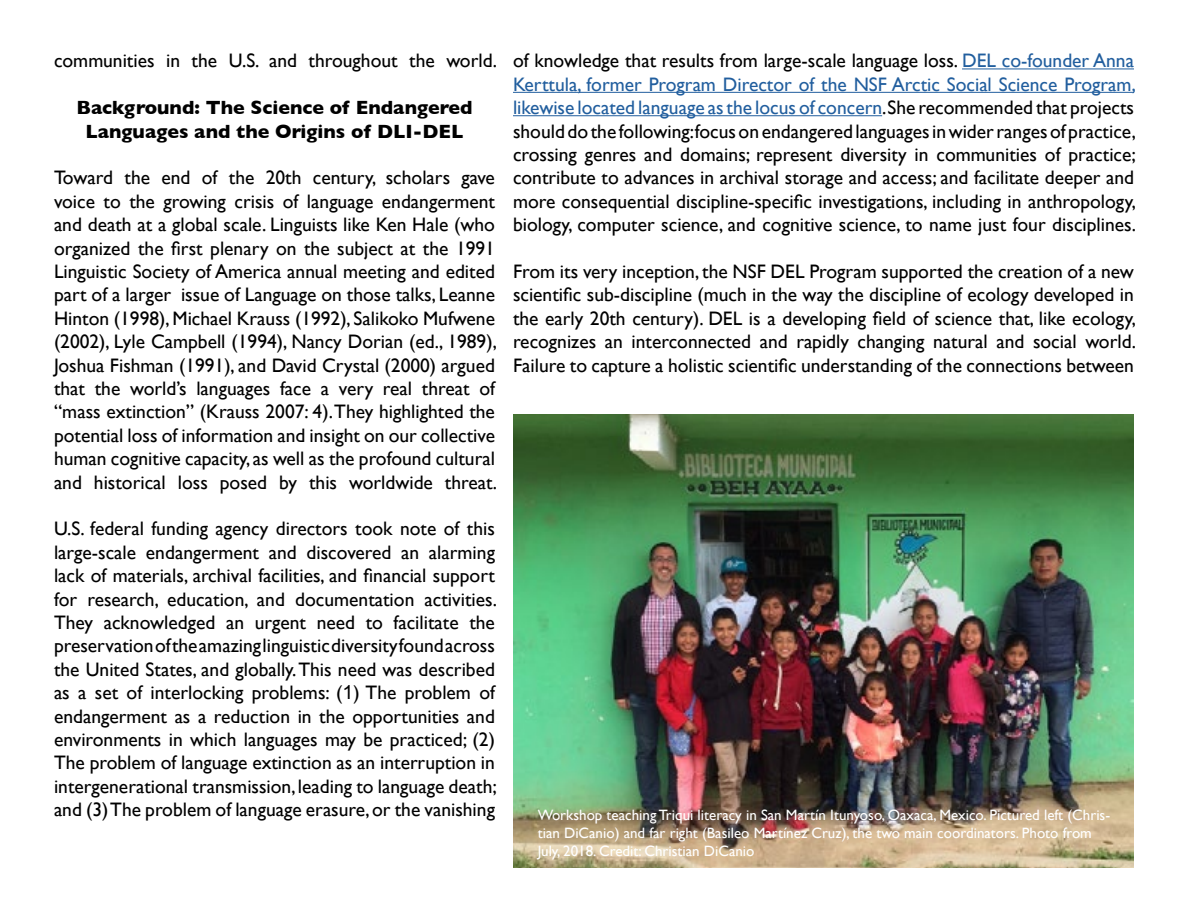
<style>
.page{position:relative;width:1188px;height:918px;background:#fff}
.page>*{position:absolute;margin:0;border:0;box-sizing:border-box;transform-origin:0 0}
.t1{font:19.5px/23.4px "Gill Sans";color:#000;text-align:justify}
.t2{font:700 19.5px/23.4px "Gill Sans";color:#000;text-align:center}
.t3{font:15px/18px "Gill Sans";color:#fff}
.s1{font-family:"Arial"}
.s2{color:#215e9e}
</style>
<div class="page">
<img style="left:513px;top:414px;width:621px;height:454px">
<hr style="left:962px;top:68px;width:172px;height:1px;background:#215e9e">
<hr style="left:513px;top:92px;width:621px;height:1px;background:#215e9e">
<hr style="left:513px;top:115px;width:369px;height:1px;background:#215e9e">
<p class="t1" style="left:54px;top:49px;width:444px">communities in the U.S. and throughout the world.</p>
<p class="t2" style="left:76px;top:96px;width:398px">Background: The Science of Endangered<br>Languages and the Origins of DLI-DEL</p>
<p class="t1" style="left:54px;top:166px;width:444px">Toward the end of the 20th century, scholars gave voice to the growing crisis of language endangerment and death at a global scale. Linguists like Ken Hale (who organized the first plenary on the subject at the 1991<br>Linguistic Society of America annual meeting and edited part of a larger issue of Language on those talks, Leanne Hinton (1998), Michael Krauss (1992), Salikoko Mufwene (2002), Lyle Campbell (1994), Nancy Dorian (ed., 1989), Joshua Fishman (1991), and David Crystal (2000) argued that the world’s languages face a very real threat of “mass extinction” (Krauss 2007: 4). They highlighted the potential loss of information and insight on our collective human cognitive capacity, as well as the profound cultural and historical loss posed by this worldwide threat.</p>
<p class="t1" style="left:54px;top:517px;width:444px">U.S. federal funding agency directors took note of this large-scale endangerment and discovered an alarming lack of materials, archival facilities, and financial support for research, education, and documentation activities.<br>They acknowledged an urgent need to facilitate the preservation of the amazing linguistic diversity found across the United States, and globally. This need was described as a set of interlocking problems: (<span class="s1">1</span>) The problem of endangerment as a reduction in the opportunities and environments in which languages may be practiced; (2)<br>The problem of language extinction as an interruption in intergenerational transmission, leading to language death; and (3) The problem of language erasure, or the vanishing</p>
<p class="t1" style="left:513px;top:49px;width:624px">of knowledge that results from large-scale language loss. <span class="s2">DEL co-founder Anna Kerttula, former Program Director of the NSF Arctic Social Science Program, likewise located language as the locus of concern</span>.She recommended that projects should do the following:focus on endangered languages in wider ranges of practice, crossing genres and domains; represent diversity in communities of practice; contribute to advances in archival storage and access; and facilitate deeper and more consequential discipline-specific investigations, including in anthropology, biology, computer science, and cognitive science, to name just four disciplines.</p>
<p class="t1" style="left:513px;top:260px;width:624px">From its very inception, the NSF DEL Program supported the creation of a new scientific sub-discipline (much in the way the discipline of ecology developed in the early 20th century). DEL is a developing field of science that, like ecology, recognizes an interconnected and rapidly changing natural and social world.<br>Failure to capture a holistic scientific understanding of the connections between</p>
<p class="t3" style="left:538px;top:806px;width:574px">Workshop teaching Triqui literacy in San Martín Itunyoso, Oaxaca, Mexico. Pictured left (Chris&shy;tian DiCanio) and far right (Basileo Martínez Cruz), the two main coordinators. Photo from<br>July, 2018. Credit: Christian DiCanio</p>
</div>
